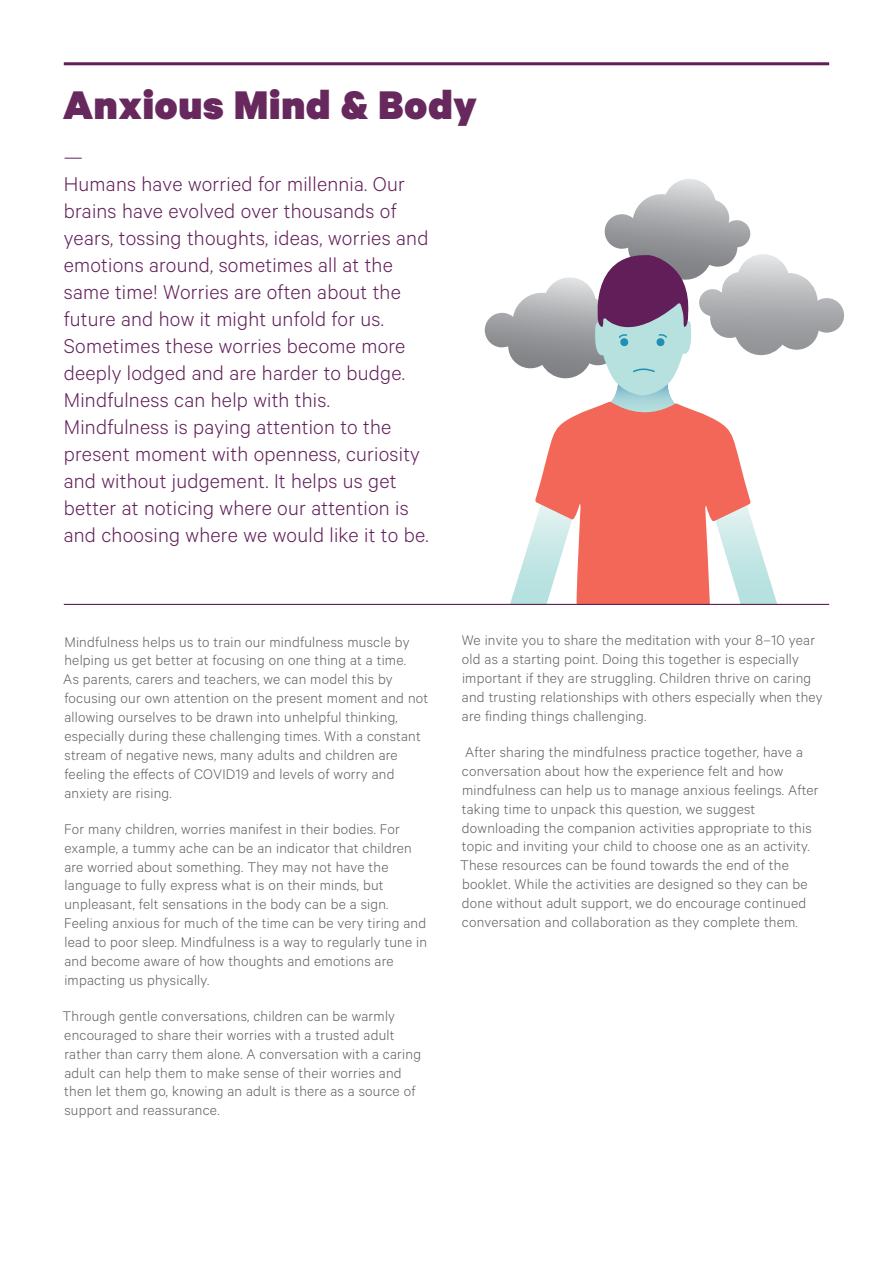
<style>
.page{position:relative;width:893px;height:1263px;background:#fff}
.page>*{position:absolute;margin:0;border:0;box-sizing:border-box;transform-origin:0 0}
.t1{font:900 45px "Calibre";letter-spacing:.02em;color:#67285d}
.t2{font:300 22.5px/27px "Calibre";letter-spacing:.01em;color:#611e58}
.t3{font:300 15.75px/18.9px "Calibre";letter-spacing:.015em;color:#5e5f62}
</style>
<div class="page">
<hr style="left:64px;top:62px;width:765px;height:3px;background:#611e58">
<svg style="left:485px;top:179px;width:359px;height:426px"></svg>
<hr style="left:64px;top:604px;width:765px;height:1px;background:#611e58">
<h1 class="t1" style="left:63px;top:76px;width:415px">Anxious Mind &amp; Body</h1>
<p class="t2" style="left:64px;top:142px;width:366px">—<br>Humans have worried for millennia. Our brains have evolved over thousands of years, tossing thoughts, ideas, worries and emotions around, sometimes all at the same time! Worries are often about the future and how it might unfold for us.<br>Sometimes these worries become more deeply lodged and are harder to budge.<br>Mindfulness can help with this.<br>Mindfulness is paying attention to the present moment with openness, curiosity and without judgement. It helps us get better at noticing where our attention is and choosing where we would like it to be.</p>
<p class="t3" style="left:63px;top:631px;width:366px">Mindfulness helps us to train our mindfulness muscle by helping us get better at focusing on one thing at a time.<br>As parents, carers and teachers, we can model this by focusing our own attention on the present moment and not allowing ourselves to be drawn into unhelpful thinking, especially during these challenging times. With a constant stream of negative news, many adults and children are feeling the effects of COVID19 and levels of worry and anxiety are rising.</p>
<p class="t3" style="left:64px;top:819px;width:364px">For many children, worries manifest in their bodies. For example, a tummy ache can be an indicator that children are worried about something. They may not have the language to fully express what is on their minds, but unpleasant, felt sensations in the body can be a sign.<br>Feeling anxious for much of the time can be very tiring and lead to poor sleep. Mindfulness is a way to regularly tune in and become aware of how thoughts and emotions are impacting us physically.</p>
<p class="t3" style="left:62px;top:1006px;width:360px">Through gentle conversations, children can be warmly encouraged to share their worries with a trusted adult rather than carry them alone. A conversation with a caring adult can help them to make sense of their worries and then let them go, knowing an adult is there as a source of support and reassurance.</p>
<p class="t3" style="left:462px;top:630px;width:362px">We invite you to share the meditation with your 8–10 year old as a starting point. Doing this together is especially important if they are struggling. Children thrive on caring and trusting relationships with others especially when they are finding things challenging.</p>
<p class="t3" style="left:460px;top:742px;width:360px;text-indent:5px">After sharing the mindfulness practice together, have a conversation about how the experience felt and how mindfulness can help us to manage anxious feelings. After taking time to unpack this question, we suggest downloading the companion activities appropriate to this topic and inviting your child to choose one as an activity.<br>These resources can be found towards the end of the booklet. While the activities are designed so they can be done without adult support, we do encourage continued conversation and collaboration as they complete them.</p>
</div>
